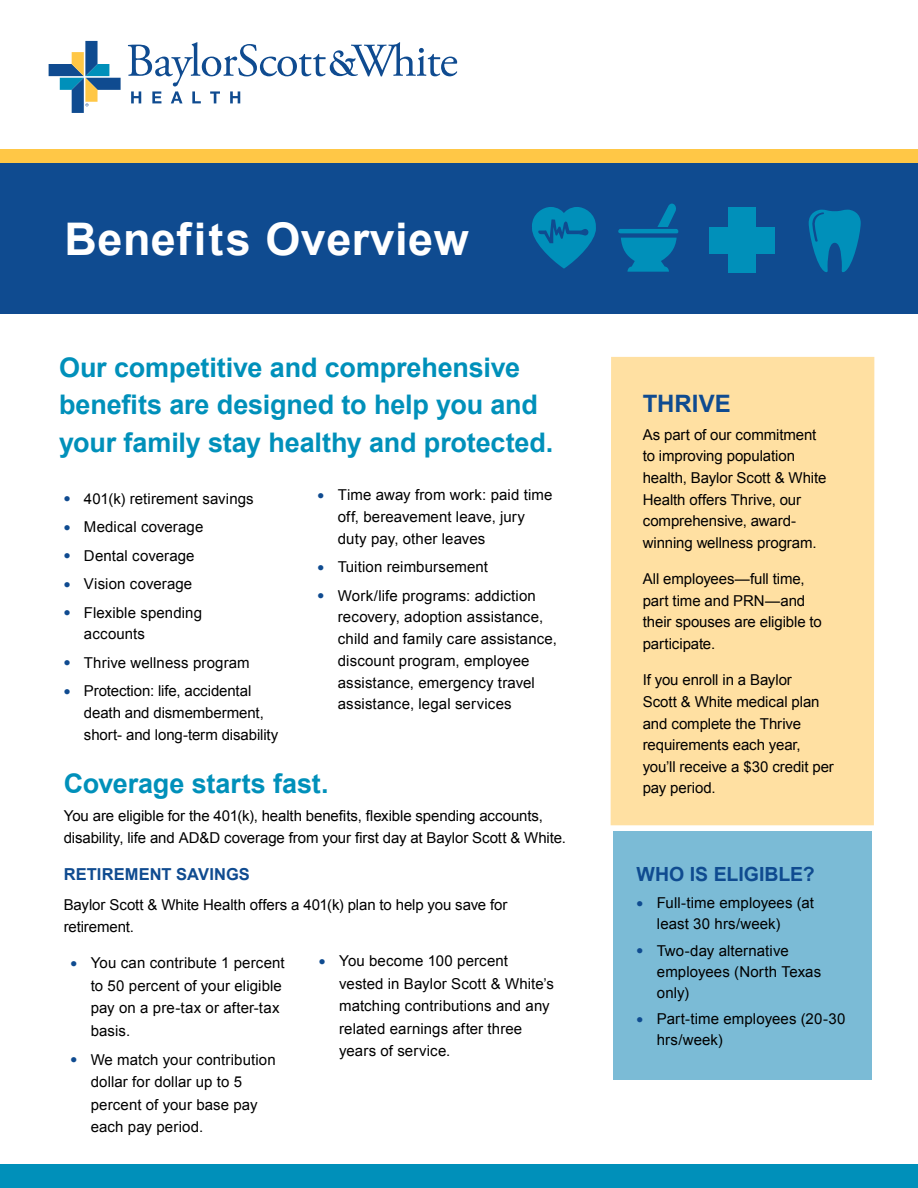
<style>
.page{position:relative;width:918px;height:1188px;background:#fff}
.page>*{position:absolute;margin:0;border:0;box-sizing:border-box;transform-origin:0 0}
.t1{font:700 45px "Arial";letter-spacing:.01em;color:#fff}
.t2{font:700 27px/37.5px "Arial";letter-spacing:-.005em;color:#0090ba}
.t3{font:700 24px "Arial";letter-spacing:.005em;color:#0f4b90}
.t4{font:700 19.5px "Arial";color:#0f4b90}
.t5{font:700 16.5px "Arial";letter-spacing:.005em;color:#0f4b90}
.t6{font:15px/22.5px "Arial";color:#000}
</style>
<div class="page">
<div style="left:0;top:161px;width:918px;height:152px;background:#0f4b90"></div>
<div style="left:0;top:150px;width:918px;height:13px;background:#ffc746"></div>
<svg style="left:532px;top:207px;width:64px;height:62px"></svg>
<svg style="left:809px;top:210px;width:52px;height:62px"></svg>
<svg style="left:618px;top:204px;width:60px;height:68px"></svg>
<div style="left:728px;top:207px;width:27px;height:66px;background:#0090ba"></div>
<div style="left:709px;top:227px;width:65px;height:26px;background:#0090ba"></div>
<div style="left:0;top:1165px;width:918px;height:23px;background:#0090ba"></div>
<div style="left:611px;top:357px;width:263px;height:468px;background:#ffe0a2"></div>
<div style="left:613px;top:832px;width:259px;height:248px;background:#7bbbd6"></div>
<svg style="left:128px;top:42px;width:329px;height:61px"></svg>
<svg style="left:49px;top:41px;width:72px;height:72px"></svg>
<h1 class="t1" style="left:65px;top:209px;width:406px">Benefits Overview</h1>
<h2 class="t2" style="left:59px;top:349px;width:496px">Our competitive and comprehensive benefits are designed to help you and your family stay healthy and protected.</h2>
<p class="t6" style="left:84px;top:484px;width:171px;line-height:28.5px">401(k) retirement savings<br>Medical coverage<br>Dental coverage<br>Vision coverage<br>Flexible spending</p>
<p class="t6" style="left:84px;top:620px;width:169px;line-height:28.5px">accounts<br>Thrive wellness program<br>Protection: life, accidental</p>
<p class="t6" style="left:84px;top:702px;width:196px;line-height:21.8px">death and dismemberment, short- and long-term disability</p>
<h2 class="t2" style="left:64px;top:766px;width:267px">Coverage starts fast.</h2>
<p class="t6" style="left:64px;top:805px;width:504px;line-height:21.8px">You are eligible for the 401(k), health benefits, flexible spending accounts, disability, life and AD&amp;D coverage from your first day at Baylor Scott &amp; White.</p>
<p class="t5" style="left:64px;top:864px;width:188px">RETIREMENT SAVINGS</p>
<p class="t6" style="left:64px;top:893px;width:445px">Baylor Scott &amp; White Health offers a 401(k) plan to help you save for retirement.</p>
<p class="t6" style="left:91px;top:952px;width:195px">You can contribute 1 percent to 50 percent of your eligible pay on a pre-tax or after-tax basis.</p>
<p class="t6" style="left:91px;top:1049px;width:187px">We match your contribution dollar for dollar up to 5 percent of your base pay each pay period.</p>
<p class="t6" style="left:338px;top:484px;width:216px;line-height:21.8px">Time away from work: paid time off, bereavement leave, jury duty pay, other leaves</p>
<p class="t6" style="left:338px;top:553px;width:200px;line-height:28.5px">Tuition reimbursement<br>Work/life programs: addiction</p>
<p class="t6" style="left:338px;top:606px;width:221px;line-height:21.8px">recovery, adoption assistance, child and family care assistance, discount program, employee assistance, emergency travel assistance, legal services</p>
<p class="t6" style="left:339px;top:950px;width:216px">You become 100 percent vested in Baylor Scott &amp; White’s matching contributions and any related earnings after three years of service.</p>
<h3 class="t3" style="left:643px;top:387px;width:90px">THRIVE</h3>
<p class="t6" style="left:643px;top:424px;width:185px;line-height:21.6px">As part of our commitment to improving population health, Baylor Scott &amp; White<br>Health offers Thrive, our comprehensive, award&shy;winning wellness program.</p>
<p class="t6" style="left:643px;top:568px;width:181px;line-height:21.5px">All employees—full time, part time and PRN—and their spouses are eligible to participate.</p>
<p class="t6" style="left:643px;top:670px;width:193px;line-height:21.5px">If you enroll in a Baylor<br>Scott &amp; White medical plan and complete the Thrive requirements each year, you’ll receive a $30 credit per pay period.</p>
<h3 class="t4" style="left:637px;top:861px;width:180px">WHO IS ELIGIBLE?</h3>
<p class="t6" style="left:657px;top:893px;width:159px;line-height:21px">Full-time employees (at least 30 hrs/week)</p>
<p class="t6" style="left:657px;top:940px;width:166px;line-height:21px">Two-day alternative employees (North Texas only)</p>
<p class="t6" style="left:657px;top:1009px;width:190px;line-height:21px">Part-time employees (20-30 hrs/week)</p>
</div>
